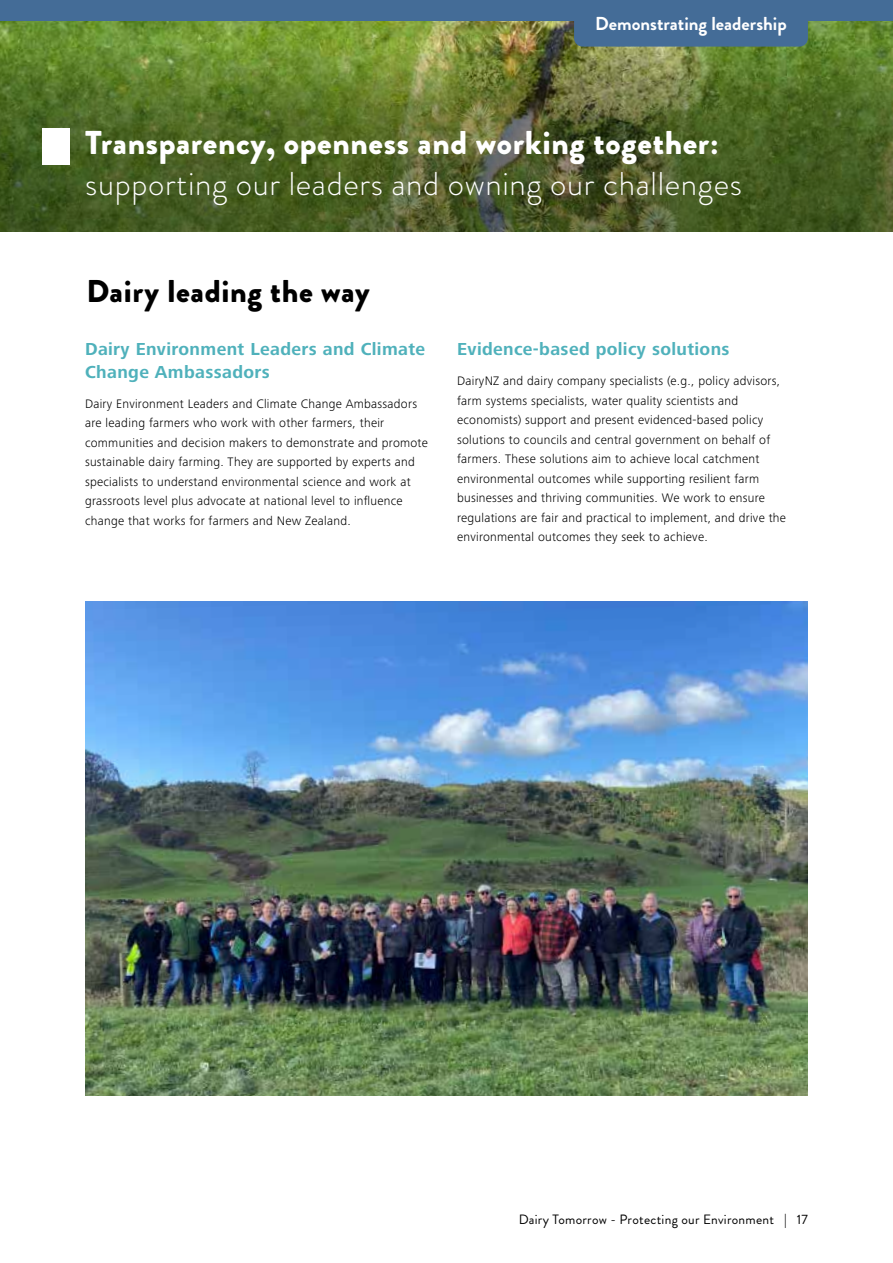
<style>
.page{position:relative;width:893px;height:1263px;background:#fff}
.page>*{position:absolute;margin:0;border:0;box-sizing:border-box;transform-origin:0 0}
.t1{font:300 33px "Brandon Grotesque";letter-spacing:.02em;color:#fff}
.t2{font:900 33px "Brandon Grotesque";letter-spacing:.02em;color:#fff}
.t3{font:900 31.5px "Brandon Grotesque";letter-spacing:.02em;color:#000}
.t4{font:700 18.75px "Brandon Grotesque";color:#fff}
.t5{font:700 18px/22.5px "Frutiger Next";letter-spacing:.02em;color:#4fb1bb}
.t6{font:13.5px "Brandon Grotesque";letter-spacing:.02em;color:#000}
.t7{font:300 12.75px/19.5px "Frutiger Next";letter-spacing:.02em;color:#000}
</style>
<div class="page">
<img style="left:85px;top:601px;width:723px;height:495px">
<img style="left:0;top:21px;width:893px;height:26px">
<img style="left:0;top:47px;width:893px;height:185px">
<svg style="left:42px;top:128px;width:27px;height:37px"></svg>
<div style="left:0;top:0;width:893px;height:21px;background:#446c97"></div>
<div style="left:574px;top:21px;width:234px;height:26px;background:#446c97"></div>
<h3 class="t4" style="left:595px;top:10px;width:193px">Demonstrating leadership</h3>
<h1 class="t2" style="left:85px;top:119px;width:635px">Transparency, openness and working together:</h1>
<h1 class="t1" style="left:85px;top:162px;width:658px">supporting our leaders and owning our challenges</h1>
<h2 class="t3" style="left:86px;top:269px;width:285px">Dairy leading the way</h2>
<h3 class="t5" style="left:85px;top:338px;width:342px">Dairy Environment Leaders and Climate<br>Change Ambassadors</h3>
<p class="t7" style="left:85px;top:394px;width:344px">Dairy Environment Leaders and Climate Change Ambassadors are leading farmers who work with other farmers, their communities and decision makers to demonstrate and promote sustainable dairy farming. They are supported by experts and specialists to understand environmental science and work at grassroots level plus advocate at national level to influence change that works for farmers and New Zealand.</p>
<h3 class="t5" style="left:457px;top:338px;width:274px">Evidence-based policy solutions</h3>
<p class="t7" style="left:457px;top:371px;width:330px">DairyNZ and dairy company specialists (e.g., policy advisors, farm systems specialists, water quality scientists and economists) support and present evidenced-based policy solutions to councils and central government on behalf of farmers. These solutions aim to achieve local catchment environmental outcomes while supporting resilient farm businesses and thriving communities. We work to ensure regulations are fair and practical to implement, and drive the environmental outcomes they seek to achieve.</p>
<p class="t6" style="left:519px;top:1210px;width:291px">Dairy Tomorrow - Protecting our Environment | 17</p>
</div>
